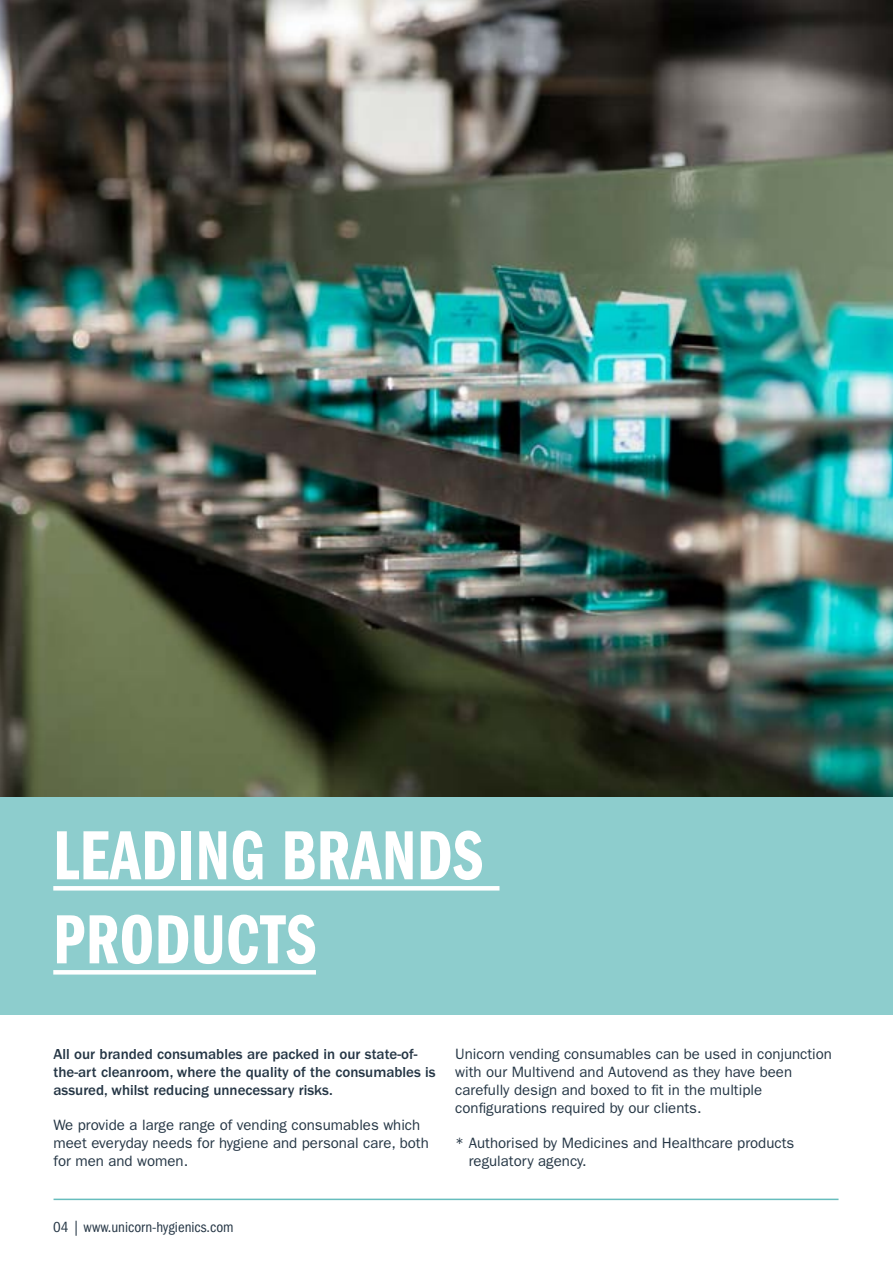
<style>
.page{position:relative;width:893px;height:1263px;background:#fff}
.page>*{position:absolute;margin:0;border:0;box-sizing:border-box;transform-origin:0 0}
.t1{font:72px/84px "ITC Franklin Gothic Std Dm Cp";letter-spacing:.01em;color:#fff}
.t2{font:15px/18px "ITC Franklin Gothic Std";color:#253645}
.t3{font:500 15px/18px "ITC Franklin Gothic Std";color:#253645}
.t4{font:condensed 15px "ITC Franklin Gothic Std";color:#253645}
</style>
<div class="page">
<div style="left:0;top:106px;width:893px;height:909px;background:#8dcdcd"></div>
<img style="left:0;top:0;width:893px;height:797px">
<hr style="left:53px;top:886px;width:446px;height:4px;background:#fff">
<hr style="left:53px;top:970px;width:263px;height:4px;background:#fff">
<hr style="left:54px;top:1198px;width:784px;height:2px;background:#67bdbd">
<h1 class="t1" style="left:53px;top:814px;width:431px">LEADING BRANDS<br>PRODUCTS</h1>
<p class="t3" style="left:54px;top:1045px;width:384px">All our branded consumables are packed in our state-of&shy;the-art cleanroom, where the quality of the consumables is assured, whilst reducing unnecessary risks.</p>
<p class="t2" style="left:54px;top:1116px;width:377px">We provide a large range of vending consumables which meet everyday needs for hygiene and personal care, both for men and women.</p>
<p class="t2" style="left:455px;top:1045px;width:378px">Unicorn vending consumables can be used in conjunction with our Multivend and Autovend as they have been carefully design and boxed to fit in the multiple configurations required by our clients.</p>
<p class="t2" style="left:469px;top:1134px;width:327px;text-indent:-14px">* Authorised by Medicines and Healthcare products regulatory agency.</p>
<p class="t4" style="left:53px;top:1218px;width:182px">04 | www.unicorn-hygienics.com</p>
</div>
